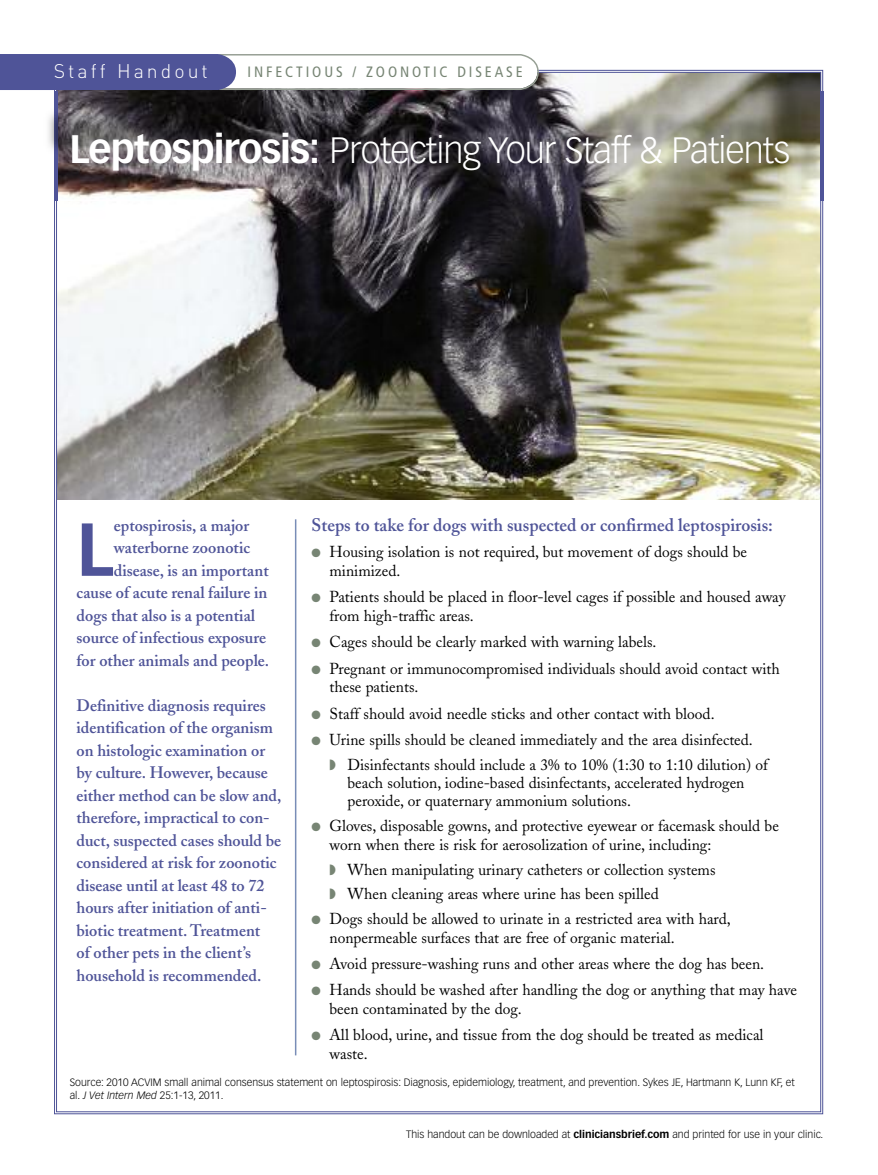
<style>
.page{position:relative;width:878px;height:1175px;background:#fff}
.page>*{position:absolute;margin:0;border:0;box-sizing:border-box;transform-origin:0 0}
.t1{font:700 73.5px "Vectora LT Std";color:#4f5498}
.t2{font:300 36px "Vectora LT Std";letter-spacing:-.025em;color:#fff}
.t3{font:300 19.5px "DIN";letter-spacing:.155em;color:#fff}
.t4{font:600 18px "Adobe Caslon";color:#4f5498}
.t5{font:600 16.5px/22.5px "Adobe Caslon";color:#4f5498}
.t6{font:15.75px/18.8px "Adobe Caslon";color:#000}
.t7{font:condensed 15px "Frutiger";letter-spacing:.19em;color:#778574}
.t8{font:300 10.5px/13.5px "Vectora LT Std";color:#000}
.s1{font-weight:700;font-size:39px}
.s2{color:#778574}
.s3{font-style:italic}
.s4{font-weight:700}
</style>
<div class="page">
<img style="left:58px;top:74px;width:761px;height:426px">
<img style="left:48px;top:91px;width:776px;height:110px">
<img style="left:820px;top:91px;width:3px;height:110px">
<img style="left:54px;top:91px;width:3px;height:110px">
<svg style="left:0;top:54px;width:538px;height:36px"></svg>
<hr style="left:295px;top:519px;width:1px;height:536px;background:#798db7">
<p class="t3" style="left:54px;top:59px;width:156px">Staff Handout</p>
<p class="t7" style="left:248px;top:66px;width:276px">INFECTIOUS / ZOONOTIC DISEASE</p>
<h2 class="t2" style="left:70px;top:135px;width:722px"><span class="s1">Leptospirosis:</span> Protecting Your Staff &amp; Patients</h2>
<h1 class="t1" style="left:76px;top:518px;width:39px">L</h1>
<p class="t5" style="left:114px;top:516px;width:137px">eptospirosis, a major</p>
<p class="t5" style="left:114px;top:538px;width:138px">waterborne zoonotic</p>
<p class="t5" style="left:114px;top:561px;width:156px">disease, is an important</p>
<p class="t5" style="left:77px;top:583px;width:192px">cause of acute renal failure in</p>
<p class="t5" style="left:77px;top:606px;width:180px">dogs that also is a potential</p>
<p class="t5" style="left:77px;top:628px;width:191px">source of infectious exposure</p>
<p class="t5" style="left:76px;top:651px;width:194px">for other animals and people.</p>
<p class="t5" style="left:76px;top:696px;width:206px">Definitive diagnosis requires identification of the organism on histologic examination or by culture. However, because either method can be slow and, therefore, impractical to con&shy;duct, suspected cases should be considered at risk for zoonotic disease until at least 48 to 72 hours after initiation of anti&shy;biotic treatment. Treatment<br>of other pets in the client’s household is recommended.</p>
<p class="t4" style="left:311px;top:518px;width:463px">Steps to take for dogs with suspected or confirmed leptospirosis:</p>
<p class="t6" style="left:329px;top:544px;width:419px;text-indent:-18px"><span class="s2">●</span> Housing isolation is not required, but movement of dogs should be minimized.</p>
<p class="t6" style="left:329px;top:589px;width:457px;text-indent:-18px"><span class="s2">●</span> Patients should be placed in floor-level cages if possible and housed away from high-traffic areas.</p>
<p class="t6" style="left:311px;top:634px;width:346px"><span class="s2">●</span> Cages should be clearly marked with warning labels.</p>
<p class="t6" style="left:329px;top:660px;width:452px;text-indent:-18px"><span class="s2">●</span> Pregnant or immunocompromised individuals should avoid contact with these patients.</p>
<p class="t6" style="left:311px;top:705px;width:404px"><span class="s2">●</span> Staff should avoid needle sticks and other contact with blood.</p>
<p class="t6" style="left:329px;top:728px;width:440px;line-height:25.5px;text-indent:-18px"><span class="s2">●</span> Urine spills should be cleaned immediately and the area disinfected.<br><span class="s2">◗</span> Disinfectants should include a 3% to 10% (1:30 to 1:10 dilution) of</p>
<p class="t6" style="left:347px;top:776px;width:398px;line-height:18px">beach solution, iodine-based disinfectants, accelerated hydrogen peroxide, or quaternary ammonium solutions.</p>
<p class="t6" style="left:329px;top:818px;width:451px;text-indent:-18px"><span class="s2">●</span> Gloves, disposable gowns, and protective eyewear or facemask should be worn when there is risk for aerosolization of urine, including:</p>
<p class="t6" style="left:329px;top:860px;width:387px;line-height:24px"><span class="s2">◗</span> When manipulating urinary catheters or collection systems <span class="s2">◗</span> When cleaning areas where urine has been spilled</p>
<p class="t6" style="left:329px;top:911px;width:403px;text-indent:-18px"><span class="s2">●</span> Dogs should be allowed to urinate in a restricted area with hard, nonpermeable surfaces that are free of organic material.</p>
<p class="t6" style="left:311px;top:956px;width:454px"><span class="s2">●</span> Avoid pressure-washing runs and other areas where the dog has been.</p>
<p class="t6" style="left:329px;top:982px;width:469px;text-indent:-18px"><span class="s2">●</span> Hands should be washed after handling the dog or anything that may have been contaminated by the dog.</p>
<p class="t6" style="left:329px;top:1027px;width:435px;text-indent:-18px"><span class="s2">●</span> All blood, urine, and tissue from the dog should be treated as medical waste.</p>
<p class="t8" style="left:70px;top:1075px;width:726px">Source: 2010 ACVIM small animal consensus statement on leptospirosis: Diagnosis, epidemiology, treatment, and prevention. Sykes JE, Hartmann K, Lunn KF, et al. <span class="s3">J Vet Intern Med</span> 25:1-13, 2011.</p>
<p class="t8" style="left:406px;top:1128px;width:418px">This handout can be downloaded at <span class="s4">cliniciansbrief.com</span> and printed for use in your clinic.</p>
</div>
